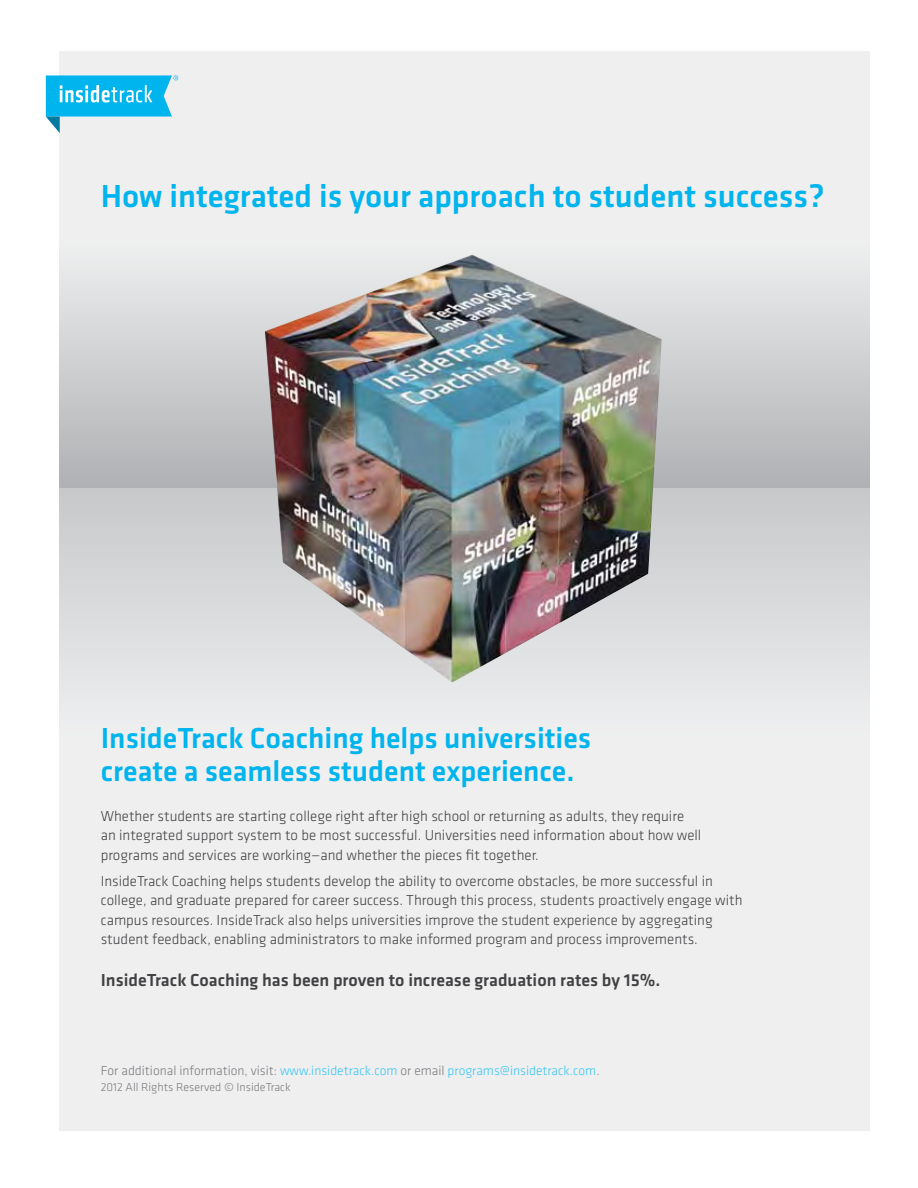
<style>
.page{position:relative;width:918px;height:1188px;background:#fff}
.page>*{position:absolute;margin:0;border:0;box-sizing:border-box;transform-origin:0 0}
.t1{font:500 33px "Klavika";color:#00b4ed}
.t2{font:500 30px/33px "Klavika";color:#00b4ed}
.t3{font:500 18px "Klavika";color:#414042}
.t4{font:300 15px/19.5px "Klavika";color:#414042}
.t5{font:300 13.5px "Klavika";color:#38c6f2}
.t6{font:300 12px "Klavika";color:#7b7c7f}
.s1{color:#7b7c7f}
</style>
<div class="page">
<div style="left:59px;top:51px;width:810px;height:1080px;background:#efeff0"></div>
<div style="left:59px;top:237px;width:810px;height:252px;background:linear-gradient(to bottom,#f0f0f1,#aeb1b4)"></div>
<div style="left:59px;top:489px;width:810px;height:251px;background:linear-gradient(to bottom,#c6c8ca,#eff0f0)"></div>
<svg style="left:46px;top:75px;width:132px;height:58px"></svg>
<img style="left:265px;top:254px;width:397px;height:429px">
<h1 class="t1" style="left:101px;top:174px;width:725px">How integrated is your approach to student success?</h1>
<h2 class="t2" style="left:101px;top:721px;width:492px">InsideTrack Coaching helps universities create a seamless student experience.</h2>
<p class="t4" style="left:101px;top:806px;width:602px">Whether students are starting college right after high school or returning as adults, they require an integrated support system to be most successful. Universities need information about how well programs and services are working—and whether the pieces fit together.</p>
<p class="t4" style="left:101px;top:871px;width:643px">InsideTrack Coaching helps students develop the ability to overcome obstacles, be more successful in college, and graduate prepared for career success. Through this process, students proactively engage with campus resources. InsideTrack also helps universities improve the student experience by aggregating student feedback, enabling administrators to make informed program and process improvements.</p>
<p class="t3" style="left:101px;top:968px;width:561px">InsideTrack Coaching has been proven to increase graduation rates by 15%.</p>
<p class="t5" style="left:101px;top:1062px;width:500px"><span class="s1">For additional information, visit:</span> www.insidetrack.com <span class="s1">or email</span> programs@insidetrack.com<span class="s1">.</span></p>
<p class="t6" style="left:101px;top:1080px;width:192px">2012 All Rights Reserved © InsideTrack</p>
</div>
